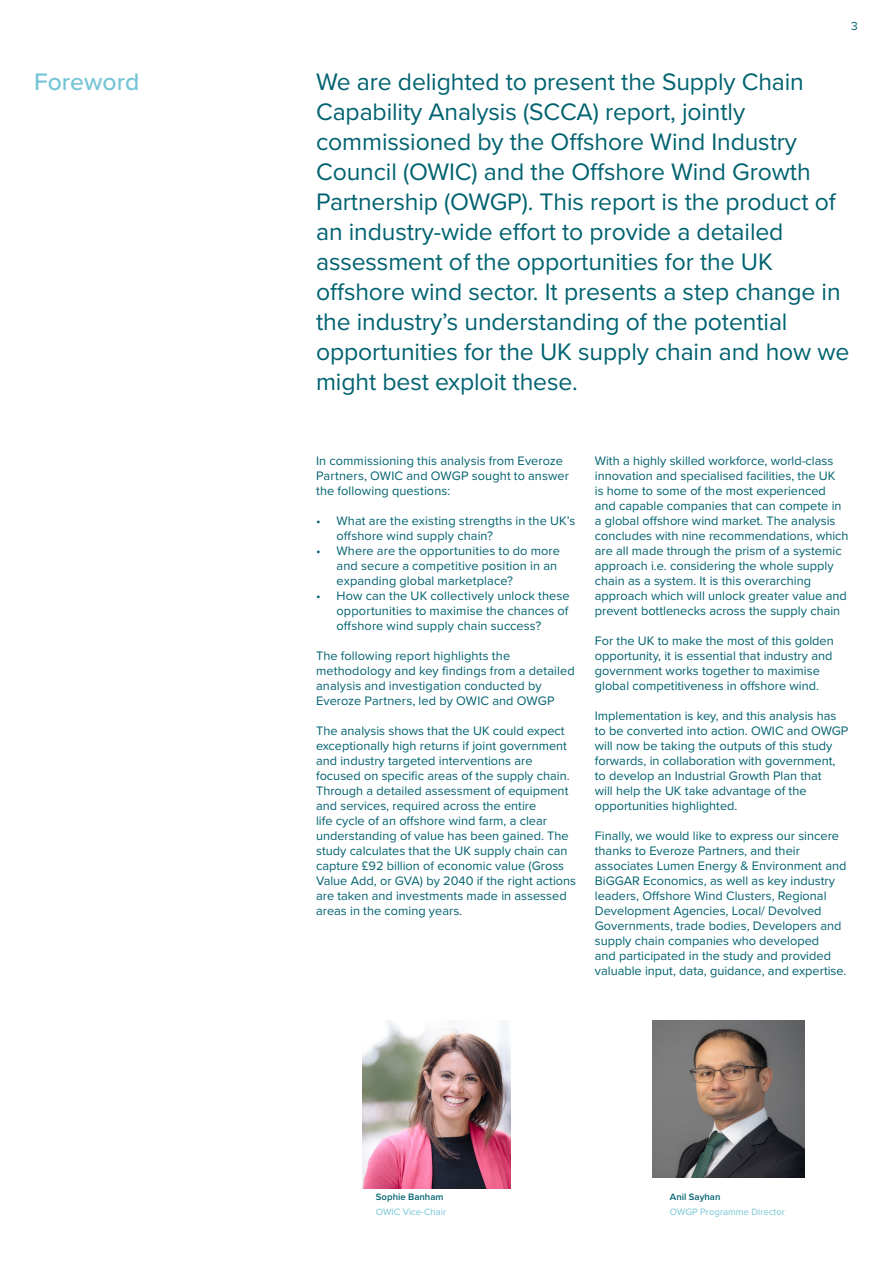
<style>
.page{position:relative;width:893px;height:1263px;background:#fff}
.page>*{position:absolute;margin:0;border:0;box-sizing:border-box;transform-origin:0 0}
._16_5_20_Header_Medium{font:24.75px/30px "Proxima Nova";letter-spacing:-.005em;color:#006270}
._16_5_20_Header_Bold{font:500 24.75px "Proxima Nova";color:#74c5d5}
._8_5_10_Text_Black_No_Space{font:12.75px/15px "Proxima Nova";color:#006270}
.t1{font:12px "Proxima Nova";color:#006270}
._6_375_7_5_Small_Text_Black{font:9.6px "Proxima Nova";color:#74c5d5}
._6_375_7_5_Small_Text_Black-2{font:600 9.6px "Proxima Nova";color:#006270}
</style>
<div class="page">
<img style="left:362px;top:1020px;width:148px;height:168px">
<img style="left:652px;top:1020px;width:153px;height:157px">
<p class="t1" style="left:851px;top:17px;width:8px">3</p>
<p class="_16_5_20_Header_Bold" style="left:34px;top:63px;width:107px">Foreword</p>
<p class="_16_5_20_Header_Medium" style="left:316px;top:66px;width:535px">We are delighted to present the Supply Chain Capability Analysis (SCCA) report, jointly commissioned by the Offshore Wind Industry Council (OWIC) and the Offshore Wind Growth Partnership (OWGP). This report is the product of an industry-wide effort to provide a detailed assessment of the opportunities for the UK offshore wind sector. It presents a step change in the industry’s understanding of the potential opportunities for the UK supply chain and how we might best exploit these.</p>
<p class="_8_5_10_Text_Black_No_Space" style="left:316px;top:453px;width:254px">In commissioning this analysis from Everoze<br>Partners, OWIC and OWGP sought to answer the following questions:</p>
<p class="_8_5_10_Text_Black_No_Space" style="left:337px;top:513px;width:241px;text-indent:-20px">• What are the existing strengths in the UK’s offshore wind supply chain?</p>
<p class="_8_5_10_Text_Black_No_Space" style="left:337px;top:543px;width:225px;text-indent:-20px">• Where are the opportunities to do more and secure a competitive position in an expanding global marketplace?</p>
<p class="_8_5_10_Text_Black_No_Space" style="left:337px;top:588px;width:235px;text-align:justify;text-indent:-20px">• How can the UK collectively unlock these opportunities to maximise the chances of offshore wind supply chain success?</p>
<p class="_8_5_10_Text_Black_No_Space" style="left:316px;top:648px;width:260px">The following report highlights the methodology and key findings from a detailed analysis and investigation conducted by Everoze Partners, led by OWIC and OWGP</p>
<p class="_8_5_10_Text_Black_No_Space" style="left:316px;top:723px;width:262px">The analysis shows that the UK could expect exceptionally high returns if joint government and industry targeted interventions are focused on specific areas of the supply chain.<br>Through a detailed assessment of equipment and services, required across the entire<br>life cycle of an offshore wind farm, a clear understanding of value has been gained. The study calculates that the UK supply chain can capture £92 billion of economic value (Gross Value Add, or GVA) by 2040 if the right actions are taken and investments made in assessed areas in the coming years.</p>
<p class="_8_5_10_Text_Black_No_Space" style="left:595px;top:453px;width:255px">With a highly skilled workforce, world-class innovation and specialised facilities, the UK<br>is home to some of the most experienced and capable companies that can compete in a global offshore wind market. The analysis concludes with nine recommendations, which are all made through the prism of a systemic approach i.e. considering the whole supply chain as a system. It is this overarching approach which will unlock greater value and prevent bottlenecks across the supply chain</p>
<p class="_8_5_10_Text_Black_No_Space" style="left:595px;top:633px;width:240px">For the UK to make the most of this golden opportunity, it is essential that industry and government works together to maximise global competitiveness in offshore wind.</p>
<p class="_8_5_10_Text_Black_No_Space" style="left:595px;top:708px;width:255px">Implementation is key, and this analysis has to be converted into action. OWIC and OWGP will now be taking the outputs of this study forwards, in collaboration with government, to develop an Industrial Growth Plan that<br>will help the UK take advantage of the opportunities highlighted.</p>
<p class="_8_5_10_Text_Black_No_Space" style="left:595px;top:828px;width:253px">Finally, we would like to express our sincere thanks to Everoze Partners, and their associates Lumen Energy &amp; Environment and BiGGAR Economics, as well as key industry leaders, Offshore Wind Clusters, Regional Development Agencies, Local/ Devolved Governments, trade bodies, Developers and supply chain companies who developed<br>and participated in the study and provided valuable input, data, guidance, and expertise.</p>
<p class="_6_375_7_5_Small_Text_Black-2" style="left:376px;top:1190px;width:69px">Sophie Banham</p>
<p class="_6_375_7_5_Small_Text_Black" style="left:376px;top:1205px;width:72px">OWIC Vice-Chair</p>
<p class="_6_375_7_5_Small_Text_Black-2" style="left:670px;top:1190px;width:52px">Anil Sayhan</p>
<p class="_6_375_7_5_Small_Text_Black" style="left:670px;top:1205px;width:117px">OWGP Programme Director</p>
</div>
